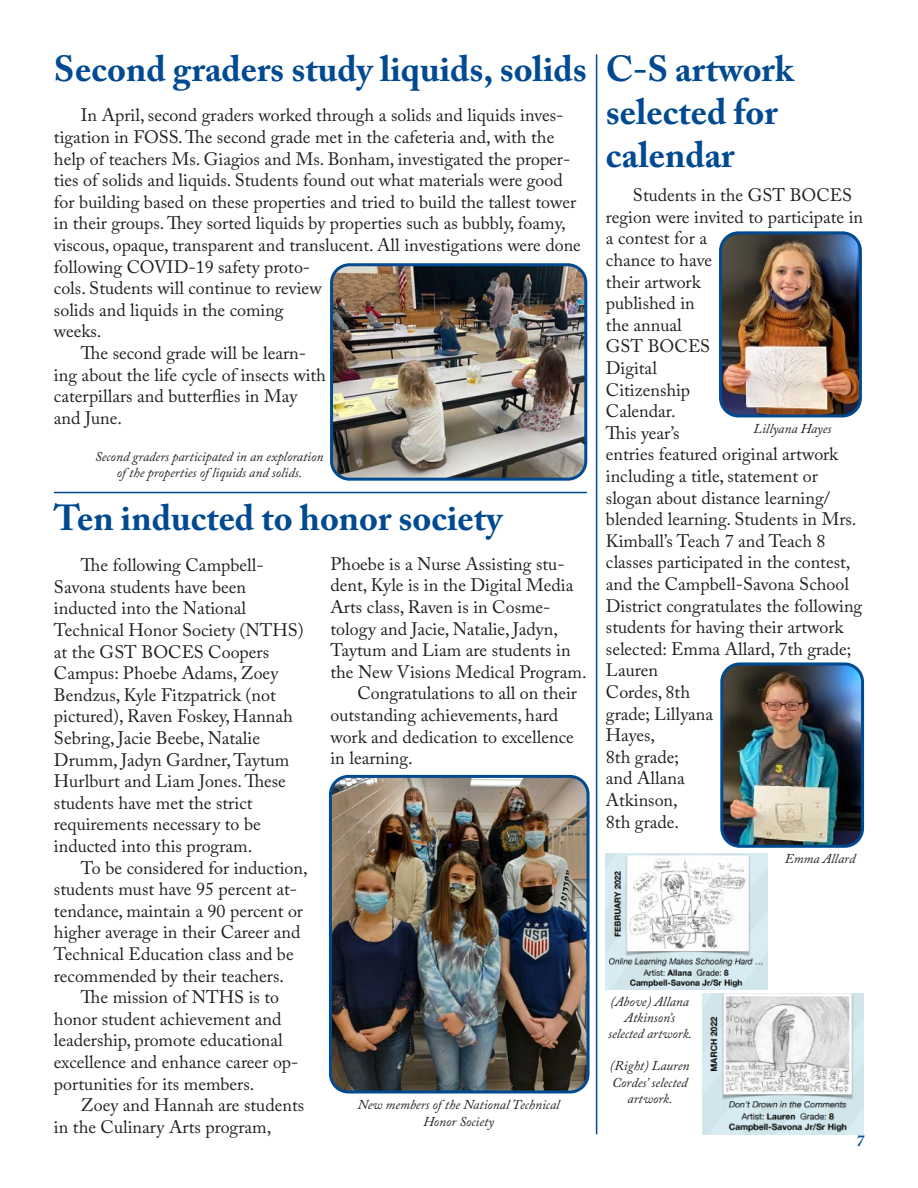
<style>
.page{position:relative;width:918px;height:1188px;background:#fff}
.page>*{position:absolute;margin:0;border:0;box-sizing:border-box;transform-origin:0 0}
.Headline{font:700 36px/43.2px "Adobe Caslon Pro";color:#014a91}
.Body_text{font:18px/21.6px "Adobe Caslon Pro";color:#231f20}
.Subhead_2{font:italic 700 16.5px "Adobe Caslon Pro";color:#014a91}
.t1{font:italic 13.5px/16.2px "Adobe Caslon Pro";color:#231f20;text-align:center}
</style>
<div class="page">
<hr style="left:596px;top:54px;width:1px;height:1080px;background:#014a91">
<hr style="left:54px;top:492px;width:533px;height:1px;background:#014a91">
<img style="left:330px;top:779px;width:256px;height:313px">
<div style="left:329px;top:775px;width:261px;height:318px;border:3px solid #014a91;border-radius:18px"></div>
<img style="left:724px;top:666px;width:136px;height:178px">
<div style="left:720px;top:662px;width:144px;height:186px;border:3px solid #014a91;border-radius:18px"></div>
<img style="left:606px;top:854px;width:162px;height:136px">
<img style="left:702px;top:994px;width:162px;height:140px">
<img style="left:723px;top:235px;width:135px;height:181px">
<div style="left:719px;top:231px;width:143px;height:186px;border:3px solid #014a91;border-radius:18px"></div>
<img style="left:334px;top:267px;width:252px;height:210px">
<div style="left:330px;top:263px;width:257px;height:218px;border:3px solid #014a91;border-radius:18px"></div>
<p class="Headline" style="left:54px;top:47px;width:534px">Second graders study liquids, solids</p>
<p class="Body_text" style="left:54px;top:104px;width:529px;text-indent:27px">In April, second graders worked through a solids and liquids inves&shy;tigation in FOSS. The second grade met in the cafeteria and, with the help of teachers Ms. Giagios and Ms. Bonham, investigated the proper&shy;ties of solids and liquids. Students found out what materials were good for building based on these properties and tried to build the tallest tower in their groups. They sorted liquids by properties such as bubbly, foamy, viscous, opaque, transparent and translucent. All investigations were done following COVID-19 safety proto-<br>cols. Students will continue to review<br>solids and liquids in the coming<br>weeks.</p>
<p class="Body_text" style="left:54px;top:342px;width:274px;text-indent:27px">The second grade will be learn&shy;ing about the life cycle of insects with caterpillars and butterflies in May</p>
<p class="Body_text" style="left:54px;top:407px;width:69px">and June.</p>
<p class="t1" style="left:95px;top:448px;width:230px">Second graders participated in an exploration of the properties of liquids and solids.</p>
<p class="Headline" style="left:54px;top:496px;width:450px">Ten inducted to honor society</p>
<p class="Body_text" style="left:330px;top:553px;width:258px">Phoebe is a Nurse Assisting stu&shy;dent, Kyle is in the Digital Media<br>Arts class, Raven is in Cosme&shy;tology and Jacie, Natalie, Jadyn,<br>Taytum and Liam are students in the New Visions Medical Program.</p>
<p class="Body_text" style="left:330px;top:682px;width:248px;text-indent:27px">Congratulations to all on their outstanding achievements, hard work and dedication to excellence in learning.</p>
<p class="Body_text" style="left:54px;top:554px;width:251px;text-indent:27px">The following Campbell-<br>Savona students have been inducted into the National<br>Technical Honor Society (NTHS) at the GST BOCES Coopers<br>Campus: Phoebe Adams, Zoey<br>Bendzus, Kyle Fitzpatrick (not pictured), Raven Foskey, Hannah<br>Sebring, Jacie Beebe, Natalie<br>Drumm, Jadyn Gardner, Taytum<br>Hurlburt and Liam Jones. These students have met the strict requirements necessary to be inducted into this program.</p>
<p class="Body_text" style="left:81px;top:857px;width:228px">To be considered for induction,</p>
<p class="Body_text" style="left:54px;top:878px;width:245px">students must have 95 percent at-</p>
<p class="Body_text" style="left:54px;top:900px;width:251px">tendance, maintain a 90 percent or</p>
<p class="Body_text" style="left:54px;top:921px;width:248px">higher average in their Career and</p>
<p class="Body_text" style="left:54px;top:943px;width:241px">Technical Education class and be</p>
<p class="Body_text" style="left:54px;top:965px;width:232px">recommended by their teachers.</p>
<p class="Body_text" style="left:81px;top:986px;width:200px">The mission of NTHS is to</p>
<p class="Body_text" style="left:54px;top:1008px;width:229px">honor student achievement and</p>
<p class="Body_text" style="left:54px;top:1029px;width:230px">leadership, promote educational</p>
<p class="Body_text" style="left:54px;top:1051px;width:246px">excellence and enhance career op-</p>
<p class="Body_text" style="left:54px;top:1073px;width:202px">portunities for its members.</p>
<p class="Body_text" style="left:54px;top:1094px;width:252px;text-indent:27px">Zoey and Hannah are students in the Culinary Arts program,</p>
<p class="t1" style="left:358px;top:1097px;width:203px">New members of the National Technical</p>
<p class="t1" style="left:423px;top:1113px;width:72px">Honor Society</p>
<p class="Headline" style="left:606px;top:47px;width:189px">C-S artwork selected for calendar</p>
<p class="Body_text" style="left:606px;top:184px;width:259px;text-indent:27px">Students in the GST BOCES region were invited to participate in a contest for a<br>chance to have<br>their artwork<br>published in<br>the annual<br>GST BOCES<br>Digital<br>Citizenship<br>Calendar.<br>This year’s<br>entries featured original artwork including a title, statement or slogan about distance learning/ blended learning. Students in Mrs.<br>Kimball’s Teach 7 and Teach 8 classes participated in the contest, and the Campbell-Savona School<br>District congratulates the following students for having their artwork selected: Emma Allard, 7th grade;<br>Lauren<br>Cordes, 8th<br>grade; Lillyana<br>Hayes,<br>8th grade;<br>and Allana<br>Atkinson,</p>
<p class="Body_text" style="left:606px;top:811px;width:75px">8th grade.</p>
<p class="t1" style="left:754px;top:420px;width:79px">Lillyana Hayes</p>
<p class="t1" style="left:608px;top:993px;width:85px">(Above) Allana<br>Atkinson’s selected artwork.</p>
<p class="t1" style="left:610px;top:1058px;width:81px">(Right) Lauren<br>Cordes’ selected artwork.</p>
<p class="t1" style="left:785px;top:851px;width:72px">Emma Allard</p>
<p class="Subhead_2" style="left:856px;top:1131px;width:10px">7</p>
</div>
